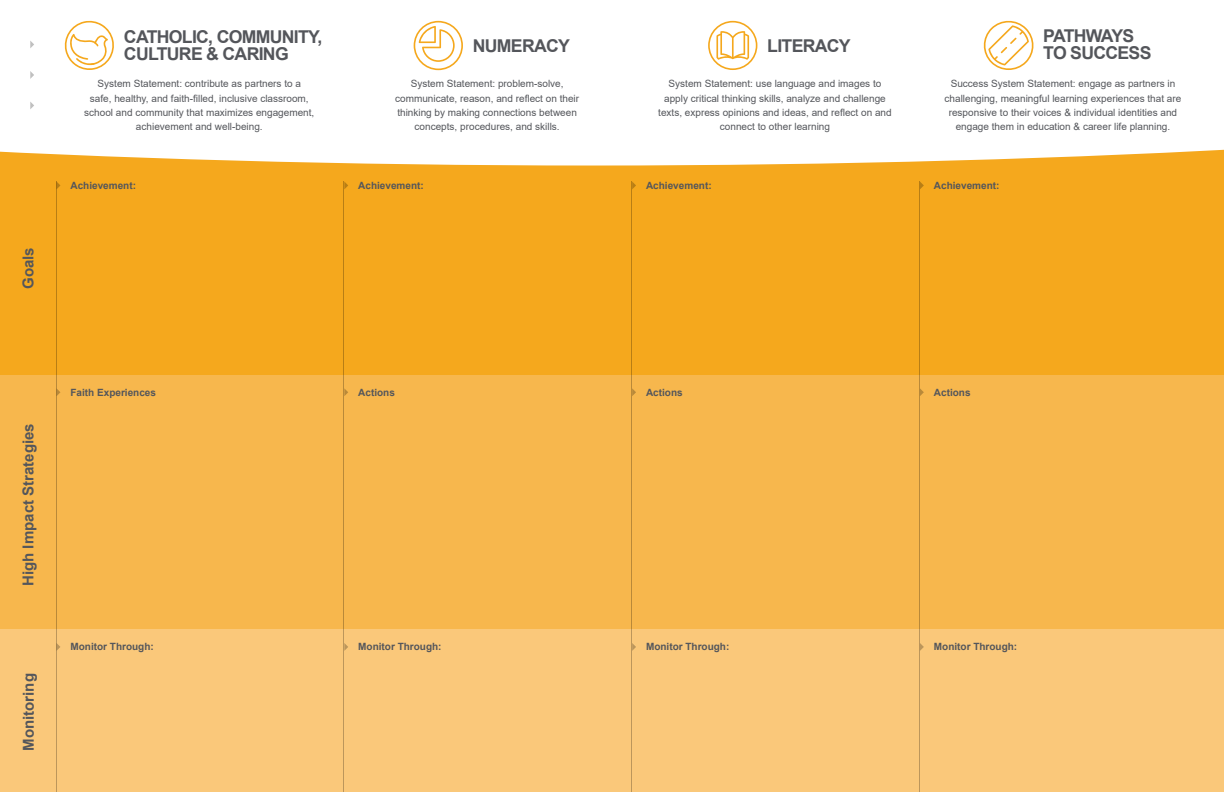
<style>
.page{position:relative;width:1224px;height:792px;background:#fff}
.page>*{position:absolute;margin:0;border:0;box-sizing:border-box;transform-origin:0 0}
.t1{font:700 17.7px/17.2px "Arial";letter-spacing:-.04em;color:#54565b}
.t2{font:700 15px "Arial";color:#54565b}
.t3{font:10px/14.4px "Arial";color:#54565b;text-align:center}
.t4{font:700 10px "Arial";color:#54565b}
</style>
<div class="page">
<div style="left:0;top:142px;width:1224px;height:233px;background:#f5a81d"></div>
<svg style="left:0;top:20px;width:1224px;height:146px"></svg>
<svg style="left:62px;top:20px;width:53px;height:51px"></svg>
<div style="left:0;top:375px;width:1224px;height:254px;background:#f7b74d"></div>
<div style="left:0;top:629px;width:1224px;height:163px;background:#fac87a"></div>
<svg style="left:920px;top:388px;width:4px;height:8px"></svg>
<svg style="left:632px;top:388px;width:4px;height:8px"></svg>
<svg style="left:344px;top:388px;width:4px;height:8px"></svg>
<svg style="left:57px;top:389px;width:3px;height:7px"></svg>
<svg style="left:920px;top:643px;width:4px;height:8px"></svg>
<svg style="left:632px;top:643px;width:4px;height:8px"></svg>
<svg style="left:344px;top:643px;width:4px;height:8px"></svg>
<svg style="left:57px;top:644px;width:3px;height:6px"></svg>
<svg style="left:920px;top:182px;width:4px;height:7px"></svg>
<svg style="left:632px;top:182px;width:4px;height:7px"></svg>
<svg style="left:344px;top:182px;width:4px;height:7px"></svg>
<svg style="left:57px;top:182px;width:3px;height:7px"></svg>
<hr style="left:919px;top:181px;width:1px;height:611px;background:#000">
<hr style="left:631px;top:181px;width:1px;height:611px;background:#000">
<hr style="left:343px;top:181px;width:1px;height:611px;background:#000">
<hr style="left:56px;top:181px;width:1px;height:611px;background:#000">
<svg style="left:30px;top:71px;width:4px;height:8px"></svg>
<svg style="left:30px;top:102px;width:4px;height:7px"></svg>
<svg style="left:30px;top:41px;width:4px;height:7px"></svg>
<svg style="left:708px;top:21px;width:49px;height:49px"></svg>
<svg style="left:981px;top:20px;width:55px;height:51px"></svg>
<svg style="left:414px;top:21px;width:49px;height:49px"></svg>
<h2 class="t2" style="left:18px;top:289px;width:43px;rotate:-90deg">Goals</h2>
<h1 class="t1" style="left:124px;top:28px;width:200px">CATHOLIC, COMMUNITY,<br>CULTURE &amp; CARING</h1>
<p class="t3" style="left:84px;top:77px;width:232px">System Statement: contribute as partners to a<br>safe, healthy, and faith-filled, inclusive classroom, school and community that maximizes engagement, achievement and well-being.</p>
<h1 class="t1" style="left:473px;top:37px;width:99px">NUMERACY</h1>
<p class="t3" style="left:395px;top:77px;width:185px">System Statement: problem-solve, communicate, reason, and reflect on their thinking by making connections between concepts, procedures, and skills.</p>
<h1 class="t1" style="left:767px;top:37px;width:85px">LITERACY</h1>
<p class="t3" style="left:658px;top:77px;width:235px">System Statement: use language and images to apply critical thinking skills, analyze and challenge texts, express opinions and ideas, and reflect on and connect to other learning</p>
<h1 class="t1" style="left:1043px;top:28px;width:110px">PATHWAYS<br>TO SUCCESS</h1>
<p class="t3" style="left:945px;top:77px;width:238px">Success System Statement: engage as partners in challenging, meaningful learning experiences that are responsive to their voices &amp; individual identities and engage them in education &amp; career life planning.</p>
<p class="t4" style="left:70px;top:178px;width:67px">Achievement:</p>
<p class="t4" style="left:358px;top:178px;width:67px">Achievement:</p>
<p class="t4" style="left:646px;top:178px;width:67px">Achievement:</p>
<p class="t4" style="left:934px;top:178px;width:67px">Achievement:</p>
<h2 class="t2" style="left:18px;top:586px;width:164px;rotate:-90deg">High Impact Strategies</h2>
<h2 class="t2" style="left:18px;top:751px;width:79px;rotate:-90deg">Monitoring</h2>
<p class="t4" style="left:70px;top:385px;width:87px">Faith Experiences</p>
<p class="t4" style="left:358px;top:385px;width:38px">Actions</p>
<p class="t4" style="left:646px;top:385px;width:38px">Actions</p>
<p class="t4" style="left:934px;top:385px;width:38px">Actions</p>
<p class="t4" style="left:70px;top:640px;width:85px">Monitor Through:</p>
<p class="t4" style="left:358px;top:640px;width:85px">Monitor Through:</p>
<p class="t4" style="left:646px;top:640px;width:85px">Monitor Through:</p>
<p class="t4" style="left:934px;top:640px;width:85px">Monitor Through:</p>
</div>
